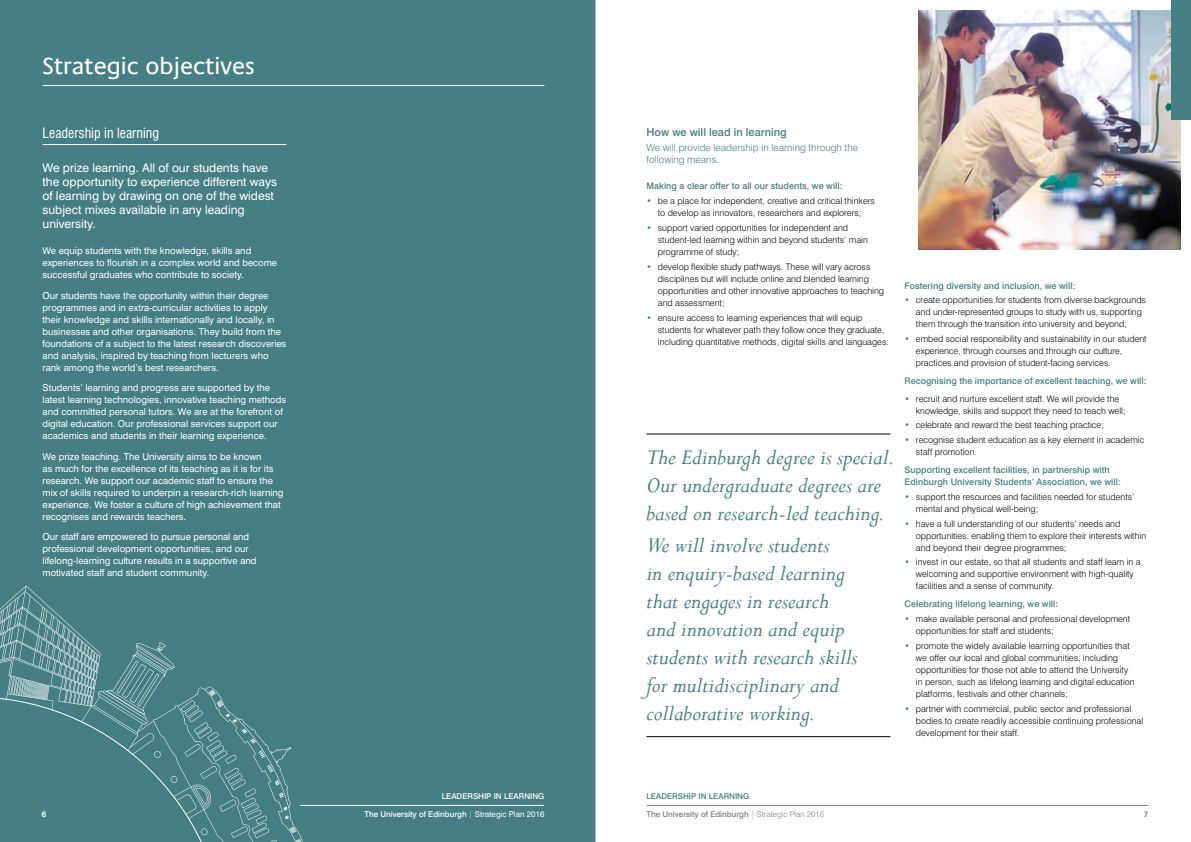
<style>
.page{position:relative;width:1191px;height:842px;background:#fff}
.page>*{position:absolute;margin:0;border:0;box-sizing:border-box;transform-origin:0 0}
.t1{font:italic 24px/28px "Perpetua";color:#457e83}
.t2{font:24px "Praxis Com";color:#fff}
.t3{font:condensed 14px "Swiss 721 BT";color:#fff}
.t4{font:12px/14px "Swiss 721 BT";color:#fff}
.t5{font:500 11px "Swiss 721 BT";color:#457e83}
.t6{font:300 10px/12px "Swiss 721 BT";color:#457e83}
.t7{font:9.5px/12px "Swiss 721 BT";color:#fff}
.t8{font:300 9px/12px "Swiss 721 BT";color:#000}
.t9{font:500 9px/12px "Swiss 721 BT";letter-spacing:.005em;color:#457e83}
.t10{font:500 8px "Swiss 721 BT";color:#fff}
.t11{font:500 8px "Swiss 721 BT";color:#7d7f88}
.t12{font:500 8px "Swiss 721 BT";color:#457e83}
.t13{font:700 8px "Swiss 721 BT";color:#fff}
.t14{font:700 8px "Swiss 721 BT";color:#7d7f88}
.s1{color:#457e83}
.s2{font-weight:300}
.s3{font-weight:400}
</style>
<div class="page">
<div style="left:0;top:0;width:595px;height:842px;background:#457e83"></div>
<img style="left:918px;top:11px;width:262px;height:238px">
<hr style="left:43px;top:85px;width:501px;height:1px;background:#fff">
<div style="left:1171px;top:0;width:20px;height:119px;background:#457e83"></div>
<hr style="left:43px;top:144px;width:243px;height:1px;background:#fff">
<svg style="left:0;top:585px;width:305px;height:257px"></svg>
<svg style="left:0;top:677px;width:245px;height:165px"></svg>
<hr style="left:646px;top:434px;width:244px;height:1px;background:#000">
<hr style="left:646px;top:736px;width:244px;height:1px;background:#000">
<hr style="left:300px;top:805px;width:244px;height:1px;background:#fff">
<hr style="left:646px;top:805px;width:502px;height:1px;background:#7d7f88">
<h1 class="t2" style="left:43px;top:52px;width:214px">Strategic objectives</h1>
<h2 class="t3" style="left:43px;top:125px;width:118px">Leadership in learning</h2>
<h3 class="t4" style="left:43px;top:161px;width:236px">We prize learning. All of our students have the opportunity to experience different ways of learning by drawing on one of the widest subject mixes available in any leading university.</h3>
<p class="t7" style="left:43px;top:245px;width:236px">We equip students with the knowledge, skills and experiences to flourish in a complex world and become successful graduates who contribute to society.</p>
<p class="t7" style="left:43px;top:289px;width:245px">Our students have the opportunity within their degree programmes and in extra-curricular activities to apply their knowledge and skills internationally and locally, in businesses and other organisations. They build from the foundations of a subject to the latest research discoveries and analysis, inspired by teaching from lecturers who rank among the world’s best researchers.</p>
<p class="t7" style="left:43px;top:382px;width:245px">Students’ learning and progress are supported by the latest learning technologies, innovative teaching methods and committed personal tutors. We are at the forefront of digital education. Our professional services support our academics and students in their learning experience.</p>
<p class="t7" style="left:43px;top:450px;width:243px">We prize teaching. The University aims to be known<br>as much for the excellence of its teaching as it is for its research. We support our academic staff to ensure the mix of skills required to underpin a research-rich learning experience. We foster a culture of high achievement that recognises and rewards teachers.</p>
<p class="t7" style="left:43px;top:531px;width:215px">Our staff are empowered to pursue personal and professional development opportunities, and our lifelong-learning culture results in a supportive and motivated staff and student community.</p>
<p class="t10" style="left:442px;top:791px;width:104px">LEADERSHIP IN LEARNING</p>
<p class="t5" style="left:646px;top:125px;width:142px">How we will lead in learning</p>
<p class="t6" style="left:646px;top:141px;width:213px">We will provide leadership in learning through the following means.</p>
<p class="t9" style="left:646px;top:180px;width:197px">Making a clear offer to all our students, we will:</p>
<p class="t8" style="left:646px;top:195px;width:230px;text-align:center"><span class="s1">•</span> be a place for independent, creative and critical thinkers to develop as innovators, researchers and explorers;</p>
<p class="t8" style="left:658px;top:222px;width:211px;text-indent:-11px"><span class="s1">•</span> support varied opportunities for independent and student-led learning within and beyond students’ main programme of study;</p>
<p class="t8" style="left:658px;top:261px;width:228px;text-indent:-11px"><span class="s1">•</span> develop flexible study pathways. These will vary across disciplines but will include online and blended learning opportunities and other innovative approaches to teaching and assessment;</p>
<p class="t8" style="left:658px;top:312px;width:232px;text-indent:-11px"><span class="s1">•</span> ensure access to learning experiences that will equip students for whatever path they follow once they graduate, including quantitative methods, digital skills and languages.</p>
<h1 class="t1" style="left:646px;top:443px;width:250px">The Edinburgh degree is special.<br>Our undergraduate degrees are based on research-led teaching.</h1>
<h1 class="t1" style="left:646px;top:530px;width:213px">We will involve students<br>in enquiry-based learning that engages in research and innovation and equip students with research skills for multidisciplinary and collaborative working.</h1>
<p class="t9" style="left:904px;top:279px;width:172px">Fostering diversity and inclusion, we will:</p>
<p class="t8" style="left:916px;top:294px;width:231px;text-indent:-11px"><span class="s1">•</span> create opportunities for students from diverse backgrounds and under-represented groups to study with us, supporting them through the transition into university and beyond;</p>
<p class="t8" style="left:916px;top:333px;width:232px;text-indent:-11px"><span class="s1">•</span> embed social responsibility and sustainability in our student experience, through courses and through our culture, practices and provision of student-facing services.</p>
<p class="t9" style="left:904px;top:375px;width:243px">Recognising the importance of excellent teaching, we will:</p>
<p class="t8" style="left:916px;top:392px;width:211px;text-indent:-11px"><span class="s1">•</span> recruit and nurture excellent staff. We will provide the knowledge, skills and support they need to teach well;</p>
<p class="t8" style="left:904px;top:419px;width:201px"><span class="s1">•</span> celebrate and reward the best teaching practice;</p>
<p class="t8" style="left:916px;top:434px;width:230px;text-indent:-11px"><span class="s1">•</span> recognise student education as a key element in academic staff promotion.</p>
<p class="t9" style="left:904px;top:464px;width:218px">Supporting excellent facilities, in partnership with<br>Edinburgh University Students’ Association, we will:</p>
<p class="t8" style="left:916px;top:490px;width:220px;text-indent:-11px"><span class="s1">•</span> support the resources and facilities needed for students’ mental and physical well-being;</p>
<p class="t8" style="left:916px;top:517px;width:232px;text-indent:-11px"><span class="s1">•</span> have a full understanding of our students’ needs and opportunities, enabling them to explore their interests within and beyond their degree programmes;</p>
<p class="t8" style="left:916px;top:556px;width:226px;text-indent:-11px"><span class="s1">•</span> invest in our estate, so that all students and staff learn in a welcoming and supportive environment with high-quality facilities and a sense of community.</p>
<p class="t9" style="left:904px;top:598px;width:155px">Celebrating lifelong learning, we will:</p>
<p class="t8" style="left:916px;top:613px;width:216px;text-indent:-11px"><span class="s1">•</span> make available personal and professional development opportunities for staff and students;</p>
<p class="t8" style="left:916px;top:639px;width:220px;text-indent:-11px"><span class="s1">•</span> promote the widely available learning opportunities that we offer our local and global communities, including opportunities for those not able to attend the University in person, such as lifelong learning and digital education platforms, festivals and other channels;</p>
<p class="t8" style="left:916px;top:702px;width:229px;text-indent:-11px"><span class="s1">•</span> partner with commercial, public sector and professional bodies to create readily accessible continuing professional development for their staff.</p>
<p class="t12" style="left:646px;top:791px;width:104px">LEADERSHIP IN LEARNING</p>
<p class="t13" style="left:42px;top:809px;width:6px">6</p>
<p class="t10" style="left:364px;top:809px;width:181px">The University of Edinburgh <span class="s2">|</span> <span class="s3">Strategic Plan 2016</span></p>
<p class="t11" style="left:646px;top:809px;width:179px">The University of Edinburgh <span class="s2">| Strategic Plan 2016</span></p>
<p class="t14" style="left:1143px;top:809px;width:6px">7</p>
</div>
